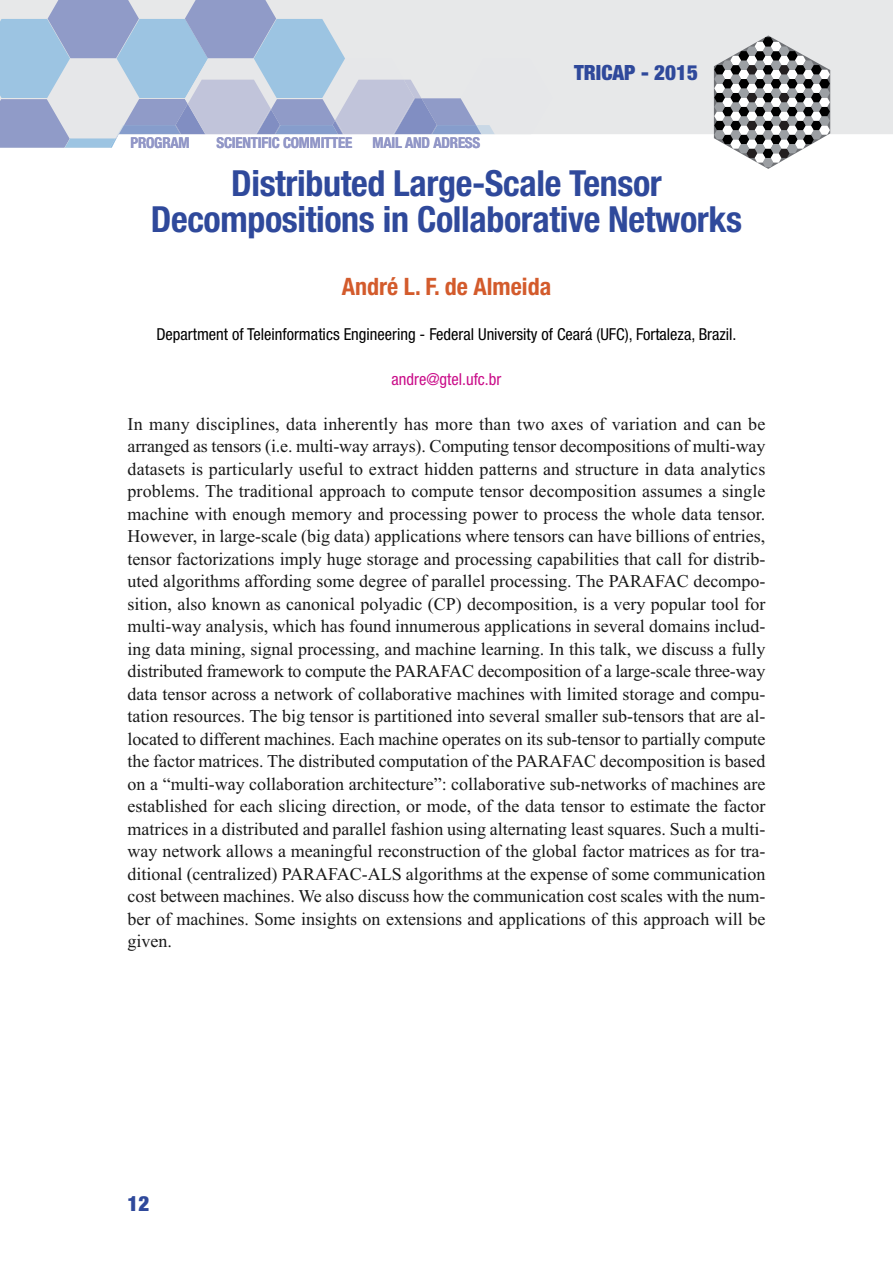
<style>
.page{position:relative;width:893px;height:1263px;background:#fff}
.page>*{position:absolute;margin:0;border:0;box-sizing:border-box;transform-origin:0 0}
.t1{font:700 condensed 36px/36px "Helvetica Neue";letter-spacing:-.01em;color:#2f499b;text-align:center}
.t2{font:700 condensed 24px "Helvetica Neue";color:#d35b2c}
.t3{font:900 condensed 21px "Helvetica Neue";color:#2f499b}
.t4{font:18px/22.5px "Times New Roman";color:#191919;text-align:justify}
.t5{font:condensed 16.5px "Helvetica Neue";color:#000}
.t6{font:condensed 16.5px "Helvetica Neue";color:#ca0d89}
.t7{font:700 condensed 15px "Helvetica Neue";letter-spacing:-.015em;color:#9297c7}
</style>
<div class="page">
<div style="left:552px;top:0;width:341px;height:138px;background:#e7e8e9"></div>
<svg style="left:0;top:0;width:552px;height:148px;background:#c2cde0"></svg>
<svg style="left:714px;top:36px;width:116px;height:133px"></svg>
<p class="t7" style="left:131px;top:137px;width:61px">PROGRAM</p>
<p class="t7" style="left:216px;top:137px;width:137px">SCIENTIFIC COMMITTEE</p>
<p class="t7" style="left:372px;top:137px;width:109px">MAIL AND ADRESS</p>
<p class="t3" style="left:574px;top:60px;width:125px">TRICAP - 2015</p>
<h1 class="t1" style="left:151px;top:168px;width:593px">Distributed Large-Scale Tensor<br>Decompositions in Collaborative Networks</h1>
<h2 class="t2" style="left:342px;top:278px;width:211px">André L. F. de Almeida</h2>
<p class="t5" style="left:156px;top:328px;width:581px">Department of Teleinformatics Engineering - Federal University of Ceará (UFC), Fortaleza, Brazil.</p>
<p class="t6" style="left:392px;top:373px;width:111px">andre@gtel.ufc.br</p>
<p class="t4" style="left:128px;top:412px;width:639px">In many disciplines, data inherently has more than two axes of variation and can be arranged as tensors (i.e. multi-way arrays). Computing tensor decompositions of multi-way datasets is particularly useful to extract hidden patterns and structure in data analytics problems. The traditional approach to compute tensor decomposition assumes a single machine with enough memory and processing power to process the whole data tensor.<br>However, in large-scale (big data) applications where tensors can have billions of entries, tensor factorizations imply huge storage and processing capabilities that call for distrib&shy;uted algorithms affording some degree of parallel processing. The PARAFAC decompo&shy;sition, also known as canonical polyadic (CP) decomposition, is a very popular tool for multi-way analysis, which has found innumerous applications in several domains includ&shy;ing data mining, signal processing, and machine learning. In this talk, we discuss a fully distributed framework to compute the PARAFAC decomposition of a large-scale three-way data tensor across a network of collaborative machines with limited storage and compu&shy;tation resources. The big tensor is partitioned into several smaller sub-tensors that are al&shy;located to different machines. Each machine operates on its sub-tensor to partially compute the factor matrices. The distributed computation of the PARAFAC decomposition is based on a “multi-way collaboration architecture”: collaborative sub-networks of machines are established for each slicing direction, or mode, of the data tensor to estimate the factor matrices in a distributed and parallel fashion using alternating least squares. Such a multi&shy;way network allows a meaningful reconstruction of the global factor matrices as for tra&shy;ditional (centralized) PARAFAC-ALS algorithms at the expense of some communication cost between machines. We also discuss how the communication cost scales with the num&shy;ber of machines. Some insights on extensions and applications of this approach will be given.</p>
<p class="t3" style="left:128px;top:1191px;width:23px">12</p>
</div>
